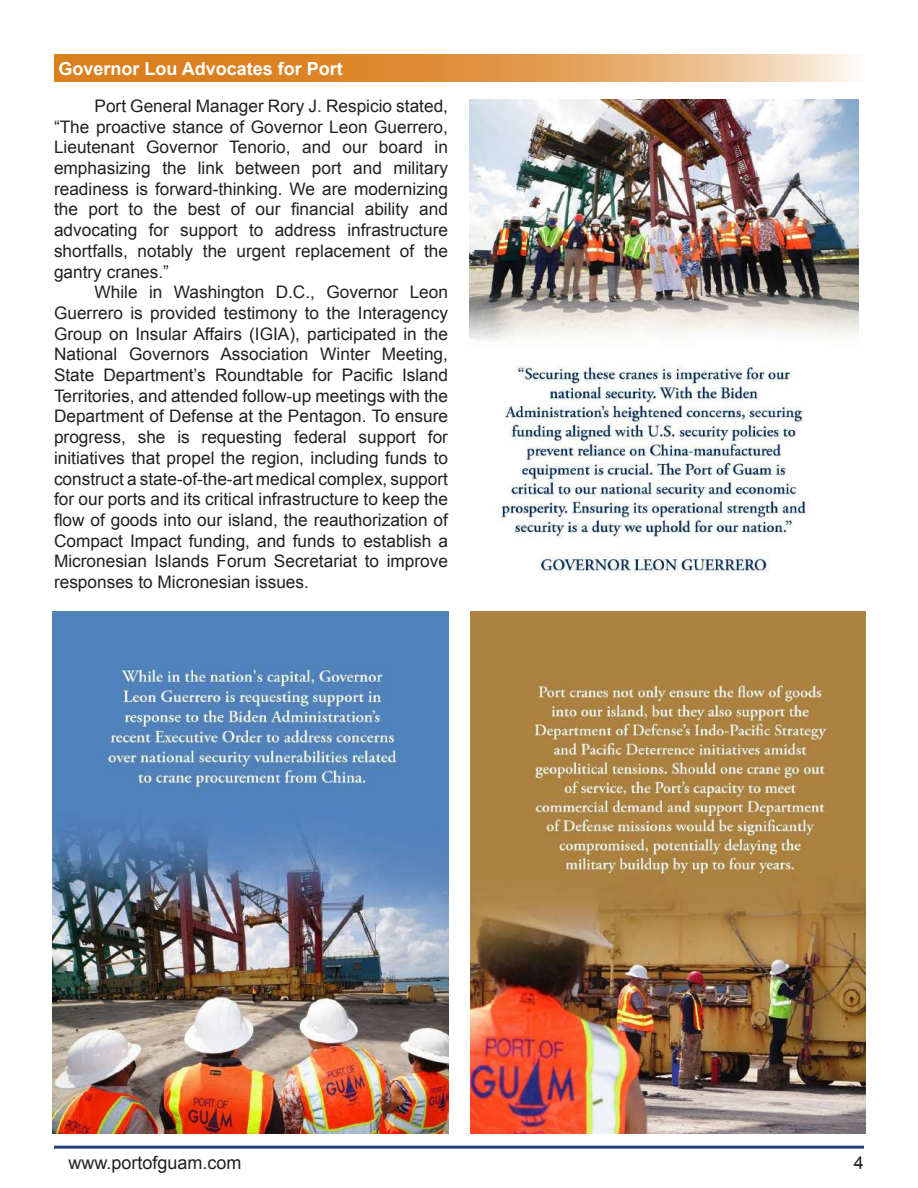
<style>
.page{position:relative;width:918px;height:1188px;background:#fff}
.page>*{position:absolute;margin:0;border:0;box-sizing:border-box;transform-origin:0 0}
.t1{font:700 18px "Arial";color:#fff}
.t2{font:18px "Arial";color:#231f20}
.t3{font:17.25px/20.7px "Arial";color:#231f20;text-align:justify}
</style>
<div class="page">
<hr style="left:54px;top:1146px;width:810px;height:3px;background:#214080">
<svg style="left:54px;top:54px;width:805px;height:28px;background:#e39e54"></svg>
<img style="left:53px;top:612px;width:395px;height:522px">
<img style="left:470px;top:100px;width:389px;height:512px">
<img style="left:470px;top:612px;width:395px;height:522px">
<p class="t1" style="left:59px;top:56px;width:286px">Governor Lou Advocates for Port</p>
<p class="t3" style="left:54px;top:96px;width:396px;text-indent:40px">Port General Manager Rory J. Respicio stated, “The proactive stance of Governor Leon Guerrero, Lieutenant Governor Tenorio, and our board in emphasizing the link between port and military readiness is forward-thinking. We are modernizing the port to the best of our financial ability and advocating for support to address infrastructure shortfalls, notably the urgent replacement of the gantry cranes.”</p>
<p class="t3" style="left:54px;top:282px;width:396px;text-indent:40px">While in Washington D.C., Governor Leon Guerrero is provided testimony to the Interagency Group on Insular Affairs (IGIA), participated in the National Governors Association Winter Meeting, State Department’s Roundtable for Pacific Island Territories, and attended follow-up meetings with the Department of Defense at the Pentagon. To ensure progress, she is requesting federal support for initiatives that propel the region, including funds to construct a state-of-the-art medical complex, support for our ports and its critical infrastructure to keep the flow of goods into our island, the reauthorization of Compact Impact funding, and funds to establish a Micronesian Islands Forum Secretariat to improve responses to Micronesian issues.</p>
<p class="t2" style="left:69px;top:1151px;width:175px">www.portofguam.com</p>
<p class="t2" style="left:854px;top:1151px;width:12px">4</p>
</div>
